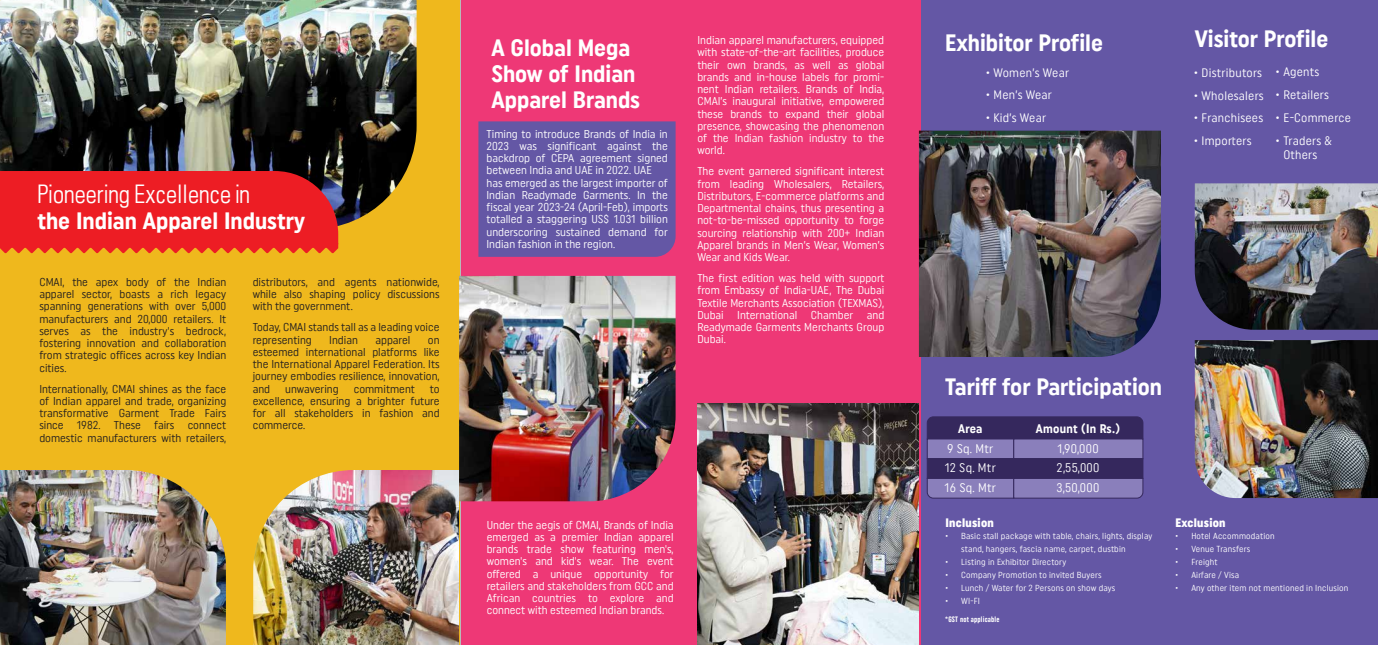
<style>
.page{position:relative;width:1378px;height:645px;background:#fff}
.page>*{position:absolute;margin:0;border:0;box-sizing:border-box;transform-origin:0 0}
.t1{font:23.62px/26px "Uniform Condensed 4";color:#fff}
.t2{font:300 23.62px "Uniform Cond";color:#fff}
.t3{font:12.42px/19.9px "Uniform Condensed 6";letter-spacing:.02em;color:#fff}
.t4{font:12.42px "Uniform Condensed 4";letter-spacing:.02em;color:#fff}
.t5{font:12.25px/14px "Uniform Condensed 6";letter-spacing:.02em;color:#fff;text-align:center}
.t6{font:12.25px "Uniform Condensed 3";letter-spacing:.02em;color:#fff}
.t7{font:11.38px/12.2px "Uniform Condensed 6";color:#fff;text-align:justify}
.t8{font:11.38px/12.2px "Uniform Condensed 6";color:#231f20;text-align:justify}
.t9{font:8.75px/13px "Uniform Condensed 6";letter-spacing:.02em;color:#fff}
.t10{font:7.88px "Uniform Extra Condensed 3";letter-spacing:.02em;color:#fff}
</style>
<div class="page">
<div style="left:918px;top:0;width:459px;height:645px;background:#6457a5"></div>
<div style="left:461px;top:0;width:460px;height:645px;background:#ee3876"></div>
<div style="left:0;top:0;width:459px;height:645px;background:#efb81d"></div>
<img style="left:0;top:0;width:416px;height:226px">
<img style="left:253px;top:470px;width:206px;height:175px">
<img style="left:0;top:470px;width:226px;height:175px">
<div style="left:0;top:171px;width:338px;height:82px;background:#ed1d24"></div>
<img style="left:697px;top:404px;width:221px;height:240px">
<img style="left:459px;top:276px;width:216px;height:225px">
<img style="left:918px;top:131px;width:242px;height:226px">
<img style="left:1194px;top:183px;width:183px;height:147px">
<img style="left:1194px;top:340px;width:183px;height:158px">
<div style="left:927px;top:417px;width:216px;height:22px;background:#35285d"></div>
<div style="left:927px;top:439px;width:86px;height:20px;background:#8a7fbb;border:1px solid #35285d"></div>
<div style="left:927px;top:459px;width:86px;height:19px;background:#35285d"></div>
<div style="left:1013px;top:439px;width:129px;height:20px;background:#8a7fbb;border:1px solid #35285d"></div>
<div style="left:1013px;top:459px;width:129px;height:19px;background:#35285d"></div>
<svg style="left:927px;top:478px;width:216px;height:20px;background:#8378b3"></svg>
<div style="left:478px;top:121px;width:197px;height:136px;background:#6457a5"></div>
<h1 class="t2" style="left:37px;top:178px;width:214px">Pioneering Excellence in</h1>
<h1 class="t1" style="left:37px;top:207px;width:269px">the Indian Apparel Industry</h1>
<p class="t8" style="left:39px;top:276px;width:188px">CMAI, the apex body of the Indian apparel sector, boasts a rich legacy spanning generations with over 5,000 manufacturers and 20,000 retailers. It serves as the industry's bedrock, fostering innovation and collaboration from strategic offices across key Indian cities.</p>
<p class="t8" style="left:39px;top:382px;width:188px">Internationally, CMAI shines as the face of Indian apparel and trade, organizing transformative Garment Trade Fairs since 1982. These fairs connect domestic manufacturers with retailers,</p>
<p class="t8" style="left:253px;top:276px;width:188px">distributors, and agents nationwide, while also shaping policy discussions with the government.</p>
<p class="t8" style="left:253px;top:321px;width:188px">Today, CMAI stands tall as a leading voice representing</p>
<p class="t8" style="left:329px;top:333px;width:30px">Indian</p>
<p class="t8" style="left:375px;top:333px;width:37px">apparel</p>
<p class="t8" style="left:253px;top:333px;width:188px;text-indent:175px">on esteemed international platforms like the International Apparel Federation. Its journey embodies resilience, innovation, and</p>
<p class="t8" style="left:285px;top:382px;width:55px">unwavering</p>
<p class="t8" style="left:354px;top:382px;width:63px">commitment</p>
<p class="t8" style="left:253px;top:382px;width:188px;text-indent:177px">to excellence, ensuring a brighter future for all stakeholders in fashion and commerce.</p>
<h1 class="t1" style="left:491px;top:35px;width:150px">A Global Mega<br>Show of Indian<br>Apparel Brands</h1>
<p class="t7" style="left:486px;top:127px;width:183px;text-align:left">Timing to introduce Brands of India in 2023 was significant against the backdrop of CEPA agreement signed between India and UAE in 2022. UAE has emerged as the largest importer of Indian Readymade Garments. In the fiscal year 2023-24 (April-Feb), imports totalled a staggering US$ 1.031 billion underscoring sustained demand for Indian fashion in the region.</p>
<p class="t7" style="left:697px;top:34px;width:188px">Indian apparel manufacturers, equipped with state-of-the-art facilities, produce their own brands, as well as global brands and in-house labels for promi&shy;nent Indian retailers. Brands of India, CMAI’s inaugural initiative, empowered these brands to expand their global presence, showcasing the phenomenon of the Indian fashion industry to the world.</p>
<p class="t7" style="left:697px;top:165px;width:188px">The event garnered significant interest from leading Wholesalers, Retailers, Distributors, E-commerce platforms and Departmental chains, thus presenting a not-to-be-missed opportunity to forge sourcing relationship with 200+ Indian Apparel brands in Men’s Wear, Women’s Wear and Kids Wear.</p>
<p class="t7" style="left:697px;top:272px;width:188px">The first edition was held with support from Embassy of India-UAE, The Dubai Textile Merchants Association (TEXMAS), Dubai International Chamber and Readymade Garments Merchants Group Dubai.</p>
<p class="t7" style="left:486px;top:518px;width:188px">Under the aegis of CMAI, Brands of India emerged as a premier Indian apparel brands trade show featuring men's, women's and kid's wear. The event offered a unique opportunity for retailers and stakeholders from GCC and African countries to explore and connect with esteemed Indian brands.</p>
<h1 class="t1" style="left:945px;top:29px;width:159px">Exhibitor Profile</h1>
<p class="t5" style="left:986px;top:65px;width:85px">• Women’s Wear</p>
<p class="t5" style="left:986px;top:88px;width:68px">• Men’s Wear</p>
<p class="t5" style="left:986px;top:110px;width:62px">• Kid’s Wear</p>
<h1 class="t1" style="left:1194px;top:26px;width:135px">Visitor Profile</h1>
<p class="t5" style="left:1194px;top:65px;width:127px">• Distributors • Agents</p>
<p class="t5" style="left:1194px;top:88px;width:136px">• Wholesalers • Retailers</p>
<p class="t5" style="left:1194px;top:111px;width:158px">• Franchisees • E-Commerce</p>
<p class="t5" style="left:1194px;top:134px;width:59px">• Importers</p>
<p class="t5" style="left:1275px;top:134px;width:57px">• Traders &amp;<br>Others</p>
<h1 class="t1" style="left:945px;top:373px;width:218px">Tariff for Participation</h1>
<p class="t4" style="left:958px;top:421px;width:26px">Area</p>
<p class="t3" style="left:944px;top:438px;width:53px">9 Sq. Mtr<br>12 Sq. Mtr<br>16 Sq. Mtr</p>
<p class="t4" style="left:1035px;top:421px;width:85px">Amount (In Rs.)</p>
<p class="t3" style="left:1056px;top:438px;width:44px;text-align:justify">1,90,000<br>2,55,000<br>3,50,000</p>
<p class="t6" style="left:945px;top:515px;width:50px">Inclusion</p>
<p class="t9" style="left:961px;top:530px;width:193px;text-indent:-16px">• Basic stall package with table, chairs, lights, display stand, hangers, fascia name, carpet, dustbin</p>
<p class="t9" style="left:945px;top:555px;width:122px">• Listing in Exhibitor Directory</p>
<p class="t9" style="left:945px;top:568px;width:157px">• Company Promotion to invited Buyers</p>
<p class="t9" style="left:945px;top:581px;width:171px">• Lunch / Water for 2 Persons on show days</p>
<p class="t9" style="left:945px;top:594px;width:36px">• WI-FI</p>
<p class="t10" style="left:945px;top:615px;width:56px">*GST not applicable</p>
<p class="t6" style="left:1175px;top:515px;width:51px">Exclusion</p>
<p class="t9" style="left:1175px;top:530px;width:101px">• Hotel Accommodation</p>
<p class="t9" style="left:1175px;top:543px;width:76px">• Venue Transfers</p>
<p class="t9" style="left:1175px;top:555px;width:44px">• Freight</p>
<p class="t9" style="left:1175px;top:568px;width:65px">• Airfare / Visa</p>
<p class="t9" style="left:1175px;top:581px;width:174px">• Any other item not mentioned in Inclusion</p>
</div>
